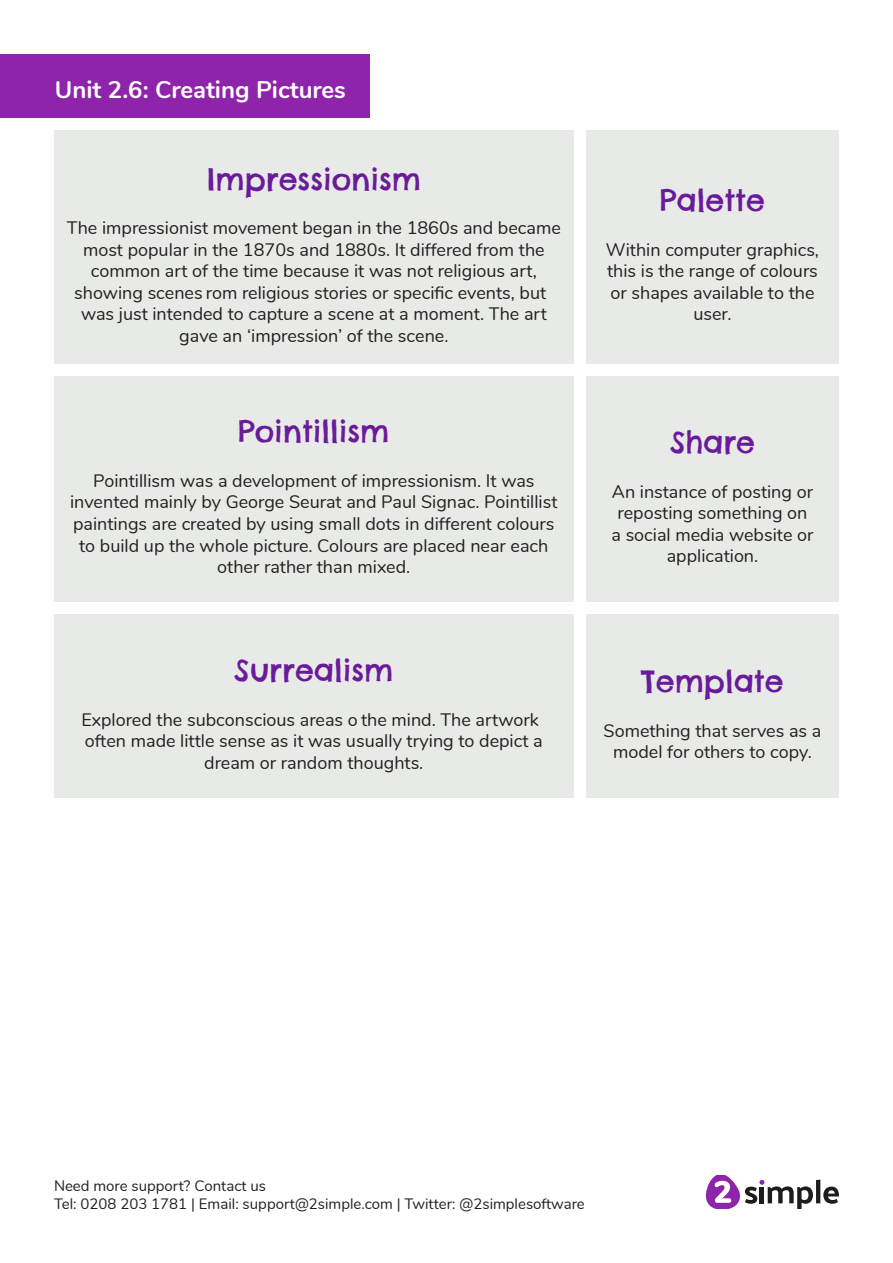
<style>
.page{position:relative;width:893px;height:1263px;background:#fff}
.page>*{position:absolute;margin:0;border:0;box-sizing:border-box;transform-origin:0 0}
.t1{font:30px "Chelsea Market";color:#6a1b9a}
.t2{font:700 24px "Nunito";color:#fff}
.t3{font:18px/21.6px "Nunito";color:#231f20;text-align:center}
.t4{font:15px/18px "Nunito";color:#231f20}
</style>
<div class="page">
<hr style="left:816px;top:1180px;width:4px;height:23px;background:#1d1d1b">
<svg style="left:823px;top:1186px;width:16px;height:18px"></svg>
<svg style="left:706px;top:1176px;width:107px;height:33px"></svg>
<div style="left:0;top:54px;width:370px;height:64px;background:#8e24aa"></div>
<div style="left:54px;top:131px;width:520px;height:233px;background:#e8eae8"></div>
<div style="left:586px;top:131px;width:253px;height:233px;background:#e8eae8"></div>
<div style="left:54px;top:376px;width:520px;height:226px;background:#e8eae8"></div>
<div style="left:586px;top:376px;width:253px;height:226px;background:#e8eae8"></div>
<div style="left:54px;top:615px;width:520px;height:183px;background:#e8eae8"></div>
<div style="left:586px;top:615px;width:253px;height:183px;background:#e8eae8"></div>
<p class="t2" style="left:55px;top:72px;width:293px">Unit 2.6: Creating Pictures</p>
<p class="t1" style="left:207px;top:159px;width:216px">Impressionism</p>
<p class="t3" style="left:67px;top:216px;width:495px">The impressionist movement began in the 1860s and became most popular in the 1870s and 1880s. It differed from the common art of the time because it was not religious art, showing scenes rom religious stories or specific events, but was just intended to capture a scene at a moment. The art gave an ‘impression’ of the scene.</p>
<p class="t1" style="left:238px;top:412px;width:153px">Pointillism</p>
<p class="t3" style="left:70px;top:469px;width:489px">Pointillism was a development of impressionism. It was invented mainly by George Seurat and Paul Signac. Pointillist paintings are created by using small dots in different colours to build up the whole picture. Colours are placed near each other rather than mixed.</p>
<p class="t1" style="left:234px;top:651px;width:161px">Surrealism</p>
<p class="t3" style="left:81px;top:708px;width:463px">Explored the subconscious areas o the mind. The artwork often made little sense as it was usually trying to depict a dream or random thoughts.</p>
<p class="t1" style="left:660px;top:181px;width:107px">Palette</p>
<p class="t3" style="left:606px;top:237px;width:215px">Within computer graphics, this is the range of colours or shapes available to the user.</p>
<p class="t1" style="left:670px;top:423px;width:87px">Share</p>
<p class="t3" style="left:611px;top:479px;width:204px">An instance of posting or reposting something on a social media website or application.</p>
<p class="t1" style="left:641px;top:662px;width:144px">Template</p>
<p class="t3" style="left:604px;top:718px;width:219px">Something that serves as a model for others to copy.</p>
<p class="t4" style="left:54px;top:1176px;width:532px">Need more support? Contact us<br>Tel: 0208 203 1781 | Email: support@2simple.com | Twitter: @2simplesoftware</p>
</div>
